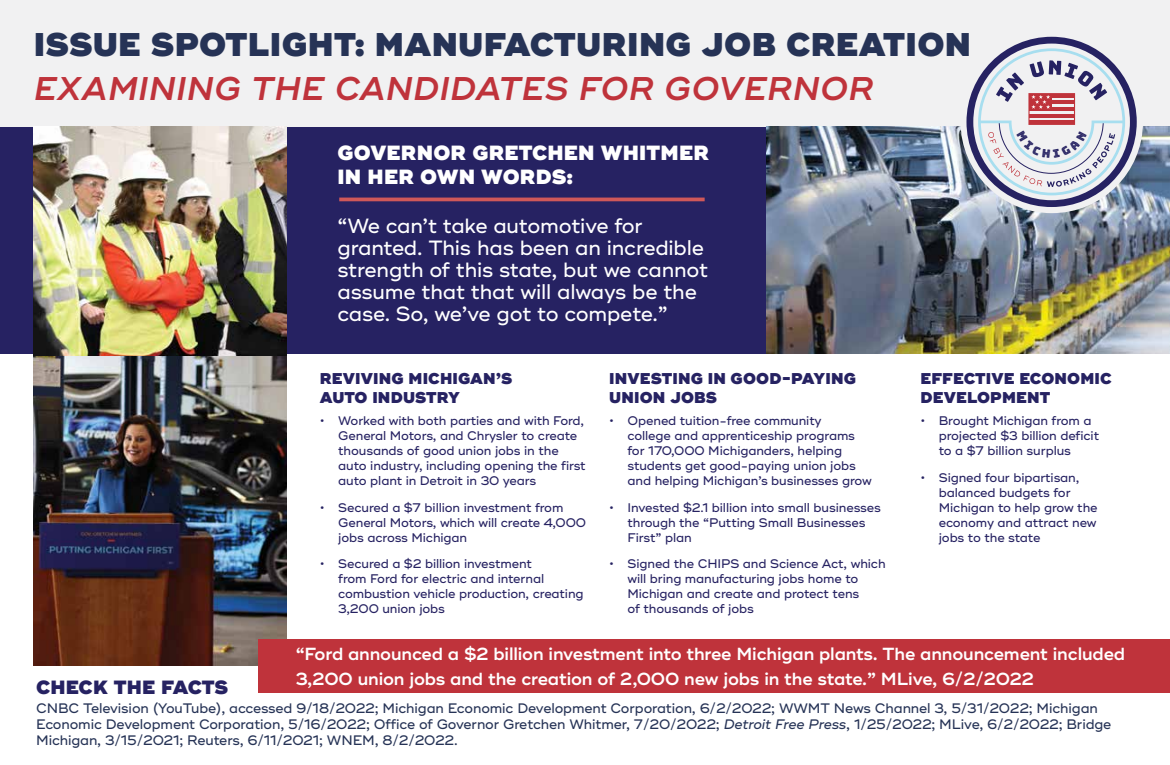
<style>
.page{position:relative;width:1170px;height:765px;background:#fff}
.page>*{position:absolute;margin:0;border:0;box-sizing:border-box;transform-origin:0 0}
.t1{font:900 32.88px "Ridley Grotesk";letter-spacing:.01em;color:#263356}
.t2{font:italic 600 32.88px "Ridley Grotesk";letter-spacing:.01em;color:#bf333b}
.t3{font:500 20.62px/22.1px "Ridley Grotesk";letter-spacing:-.01em;color:#fff}
.t4{font:900 20.5px/24.6px "Ridley Grotesk";letter-spacing:.01em;color:#fff}
.t5{font:900 19.12px "Ridley Grotesk";color:#262262}
.t6{font:600 17.5px/25px "Ridley Grotesk";letter-spacing:-.01em;color:#fff}
.t7{font:900 15.62px/18.8px "Ridley Grotesk";letter-spacing:.01em;color:#262262}
.t8{font:500 13.75px/16.2px "Ridley Grotesk";letter-spacing:-.01em;color:#263356}
.t9{font:500 12.5px/15px "Ridley Grotesk";letter-spacing:-.01em;color:#262262}
.s1{font-style:italic}
</style>
<div class="page">
<img style="left:34px;top:354px;width:253px;height:312px">
<div style="left:0;top:0;width:1170px;height:127px;background:#f1f1f2"></div>
<img style="left:0;top:127px;width:767px;height:227px">
<img style="left:767px;top:126px;width:403px;height:228px">
<hr style="left:339px;top:198px;width:366px;height:3px;background:#cf5859">
<div style="left:258px;top:639px;width:912px;height:54px;background:#bf333b"></div>
<svg style="left:961px;top:36px;width:182px;height:177px"></svg>
<h1 class="t1" style="left:34px;top:24px;width:939px">ISSUE SPOTLIGHT: MANUFACTURING JOB CREATION</h1>
<h1 class="t2" style="left:34px;top:69px;width:841px">EXAMINING THE CANDIDATES FOR GOVERNOR</h1>
<h3 class="t5" style="left:36px;top:675px;width:194px">CHECK THE FACTS</h3>
<h3 class="t4" style="left:338px;top:140px;width:373px">GOVERNOR GRETCHEN WHITMER<br>IN HER OWN WORDS:</h3>
<h2 class="t3" style="left:338px;top:215px;width:372px">“We can’t take automotive for granted. This has been an incredible strength of this state, but we cannot assume that that will always be the case. So, we’ve got to compete.”</h2>
<p class="t7" style="left:320px;top:369px;width:194px">REVIVING MICHIGAN’S<br>AUTO INDUSTRY</p>
<p class="t9" style="left:338px;top:413px;width:249px;text-indent:-18px">• Worked with both parties and with Ford, General Motors, and Chrysler to create thousands of good union jobs in the auto industry, including opening the first auto plant in Detroit in 30 years</p>
<p class="t9" style="left:338px;top:500px;width:249px;text-indent:-18px">• Secured a $7 billion investment from<br>General Motors, which will create 4,000 jobs across Michigan</p>
<p class="t9" style="left:338px;top:557px;width:247px;text-indent:-18px">• Secured a $2 billion investment<br>from Ford for electric and internal combustion vehicle production, creating<br>3,200 union jobs</p>
<p class="t7" style="left:609px;top:369px;width:248px">INVESTING IN GOOD-PAYING<br>UNION JOBS</p>
<p class="t9" style="left:628px;top:413px;width:246px;text-indent:-18px">• Opened tuition-free community<br>college and apprenticeship programs for 170,000 Michiganders, helping students get good-paying union jobs and helping Michigan’s businesses grow</p>
<p class="t9" style="left:628px;top:500px;width:255px;text-indent:-18px">• Invested $2.1 billion into small businesses through the “Putting Small Businesses<br>First” plan</p>
<p class="t9" style="left:628px;top:557px;width:260px;text-indent:-18px">• Signed the CHIPS and Science Act, which will bring manufacturing jobs home to Michigan and create and protect tens<br>of thousands of jobs</p>
<p class="t7" style="left:920px;top:369px;width:193px">EFFECTIVE ECONOMIC<br>DEVELOPMENT</p>
<p class="t9" style="left:939px;top:413px;width:162px;text-indent:-18px">• Brought Michigan from a projected $3 billion deficit to a $7 billion surplus</p>
<p class="t9" style="left:939px;top:470px;width:160px;text-indent:-18px">• Signed four bipartisan, balanced budgets for<br>Michigan to help grow the economy and attract new jobs to the state</p>
<h3 class="t6" style="left:296px;top:642px;width:831px">“Ford announced a $2 billion investment into three Michigan plants. The announcement included<br>3,200 union jobs and the creation of 2,000 new jobs in the state.” MLive, 6/2/2022</h3>
<p class="t8" style="left:36px;top:700px;width:1077px">CNBC Television (YouTube), accessed 9/18/2022; Michigan Economic Development Corporation, 6/2/2022; WWMT News Channel 3, 5/31/2022; Michigan<br>Economic Development Corporation, 5/16/2022; Office of Governor Gretchen Whitmer, 7/20/2022; <span class="s1">Detroit Free Press</span>, 1/25/2022; MLive, 6/2/2022; Bridge<br>Michigan, 3/15/2021; Reuters, 6/11/2021; WNEM, 8/2/2022.</p>
</div>
